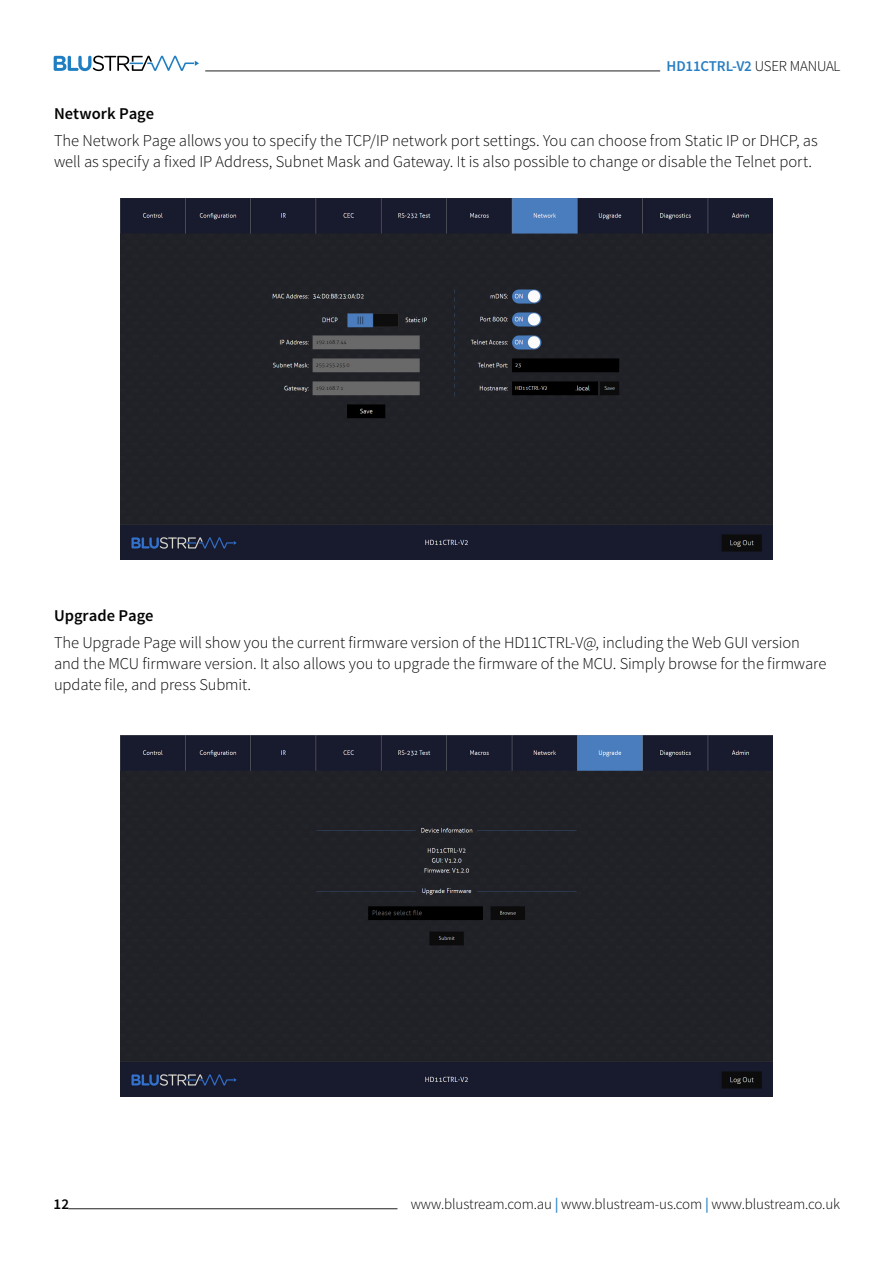
<style>
.page{position:relative;width:893px;height:1263px;background:#fff}
.page>*{position:absolute;margin:0;border:0;box-sizing:border-box;transform-origin:0 0}
.Bodycopy_2{font:300 16.5px/21px "Source Sans Pro";letter-spacing:-.005em;color:#040503}
.Bodycopy_2-2{font:600 16.5px "Source Sans Pro";color:#040503}
.t1{font:300 15px "Source Sans Pro";letter-spacing:-.01em;color:#040503}
.t2{font:600 15px "Source Sans Pro";letter-spacing:-.01em;color:#287ec2}
.t3{font:600 15px "Source Sans Pro";color:#040503}
.s1{font-weight:300;color:#040503}
.s2{font-weight:600;color:#3287c7}
</style>
<div class="page">
<svg style="left:54px;top:55px;width:145px;height:17px"></svg>
<hr style="left:205px;top:71px;width:455px;height:1px;background:#231f20">
<hr style="left:68px;top:1208px;width:329px;height:1px;background:#231f20">
<img style="left:121px;top:198px;width:651px;height:361px">
<div style="left:121px;top:736px;width:651px;height:360px;background:#202127"></div>
<p class="t2" style="left:667px;top:57px;width:175px">HD11CTRL-V2 <span class="s1">USER MANUAL</span></p>
<p class="Bodycopy_2-2" style="left:54px;top:103px;width:102px">Network Page</p>
<p class="Bodycopy_2" style="left:54px;top:130px;width:765px">The Network Page allows you to specify the TCP/IP network port settings. You can choose from Static IP or DHCP, as well as specify a fixed IP Address, Subnet Mask and Gateway. It is also possible to change or disable the Telnet port.</p>
<p class="Bodycopy_2-2" style="left:54px;top:605px;width:101px">Upgrade Page</p>
<p class="Bodycopy_2" style="left:54px;top:632px;width:774px">The Upgrade Page will show you the current firmware version of the HD11CTRL-V@, including the Web GUI version and the MCU firmware version. It also allows you to upgrade the firmware of the MCU. Simply browse for the firmware update file, and press Submit.</p>
<p class="t3" style="left:54px;top:1194px;width:17px">12</p>
<p class="t1" style="left:411px;top:1195px;width:431px">www.blustream.com.au <span class="s2">|</span> www.blustream-us.com <span class="s2">|</span> www.blustream.co.uk</p>
</div>
